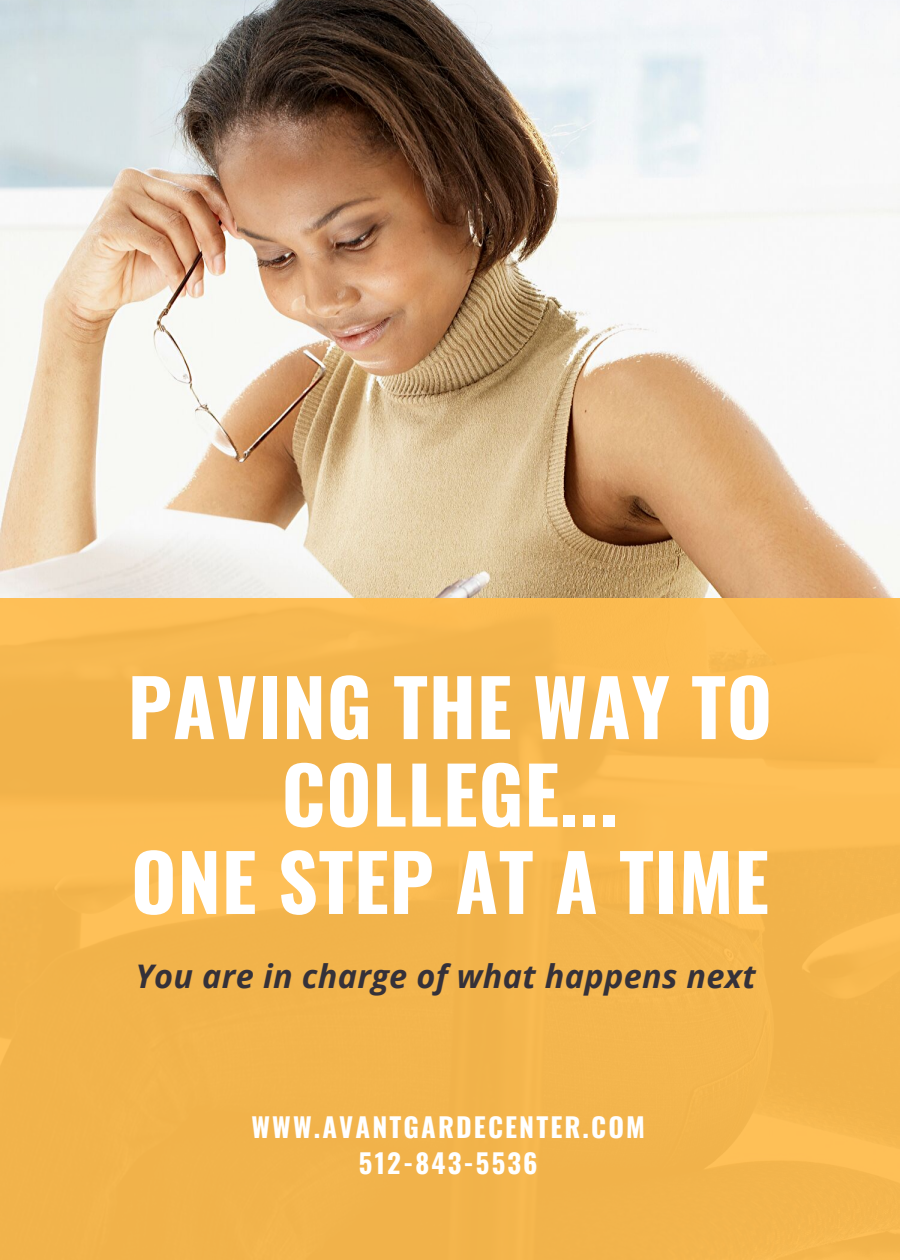
<style>
.page{position:relative;width:900px;height:1260px;background:#fff}
.page>*{position:absolute;margin:0;border:0;box-sizing:border-box;transform-origin:0 0}
.t1{font:700 77.75px/87.5px "Oswald";letter-spacing:.01em;color:#fff;text-align:center}
.t2{font:italic 700 32.5px "Open Sans";letter-spacing:.01em;color:#353139}
.t3{font:700 26.75px/36.5px "Oswald";letter-spacing:.08em;color:#fff;text-align:center}
</style>
<div class="page">
<img style="left:0;top:0;width:900px;height:598px">
<div style="left:0;top:598px;width:900px;height:662px;background:#f3b54c"></div>
<p class="t1" style="left:128px;top:660px;width:646px">PAVING THE WAY TO<br>COLLEGE...<br>ONE STEP AT A TIME</p>
<p class="t2" style="left:136px;top:953px;width:622px">You are in charge of what happens next</p>
<p class="t3" style="left:252px;top:1107px;width:395px">WWW.AVANTGARDECENTER.COM<br>512-843-5536</p>
</div>
